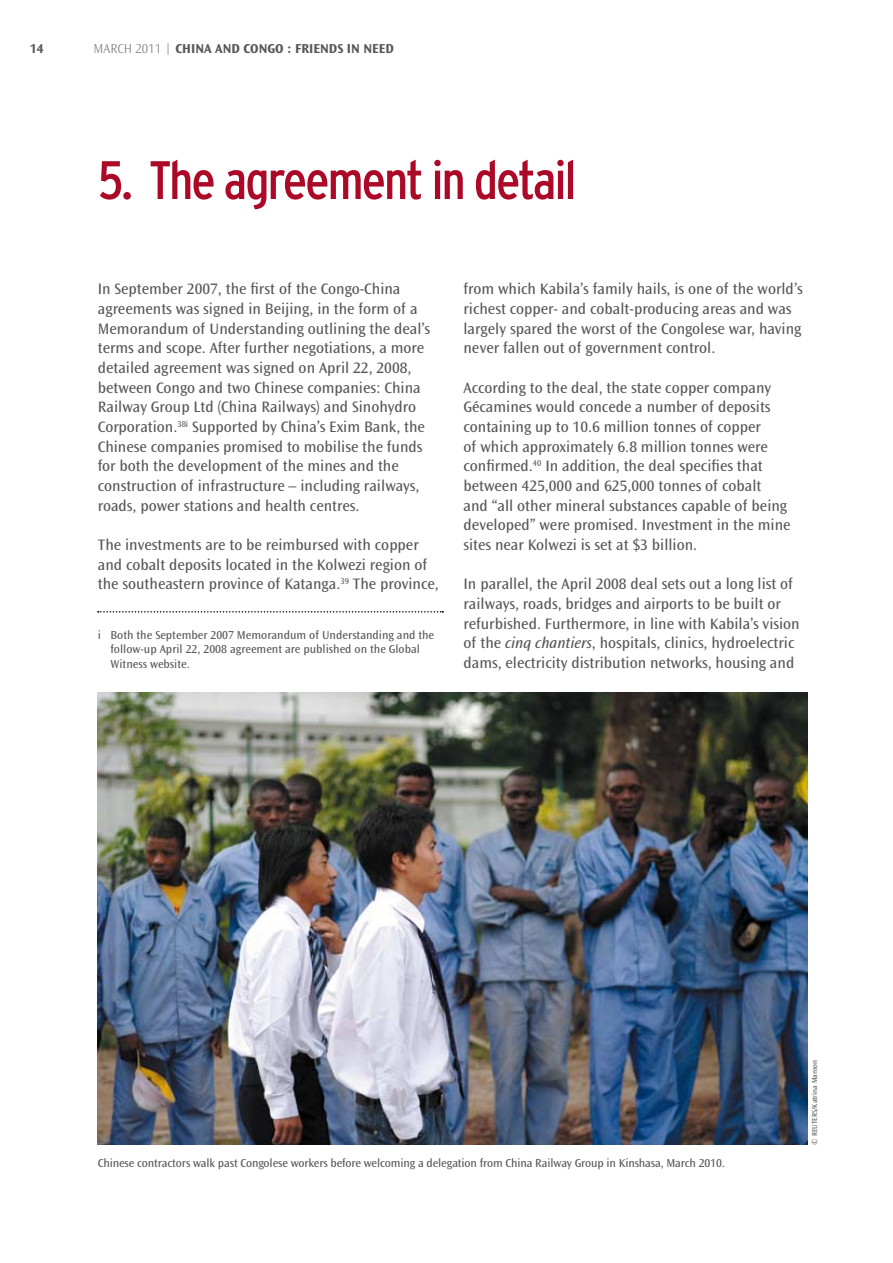
<style>
.page{position:relative;width:893px;height:1263px;background:#fff}
.page>*{position:absolute;margin:0;border:0;box-sizing:border-box;transform-origin:0 0}
.t1{font:condensed 54px "Interstate";letter-spacing:-.035em;color:#ac0929}
.t2{font:15.75px/19.6px "Ocean Sans";color:#58585a}
.t3{font:700 13.5px "Ocean Sans";color:#58585a}
.t4{font:12px/14.4px "Ocean Sans";color:#58585a}
.t5{font:7.5px "Ocean Sans";color:#58585a}
.s1{font-weight:300;color:#878889}
.s2{font-style:italic}
</style>
<div class="page">
<img style="left:98px;top:692px;width:710px;height:452px">
<svg style="left:98px;top:611px;width:345px;height:1px"></svg>
<p class="t3" style="left:30px;top:41px;width:15px">14</p>
<p class="t3" style="left:94px;top:41px;width:302px"><span class="s1">MARCH 2011 |</span> CHINA AND CONGO : FRIENDS IN NEED</p>
<h1 class="t1" style="left:98px;top:150px;width:480px">5. The agreement in detail</h1>
<p class="t2" style="left:98px;top:279px;width:334px">In September 2007, the first of the Congo-China agreements was signed in Beijing, in the form of a Memorandum of Understanding outlining the deal’s terms and scope. After further negotiations, a more detailed agreement was signed on April 22, 2008, between Congo and two Chinese companies: China Railway Group Ltd (China Railways) and Sinohydro Corporation.<sup>38i</sup> Supported by China’s Exim Bank, the Chinese companies promised to mobilise the funds for both the development of the mines and the construction of infrastructure – including railways, roads, power stations and health centres.</p>
<p class="t2" style="left:98px;top:535px;width:343px">The investments are to be reimbursed with copper and cobalt deposits located in the Kolwezi region of the southeastern province of Katanga.<sup>39</sup> The province,</p>
<p class="t4" style="left:111px;top:628px;width:325px;text-indent:-13px">i Both the September 2007 Memorandum of Understanding and the follow-up April 22, 2008 agreement are published on the Global<br>Witness website.</p>
<p class="t2" style="left:463px;top:279px;width:341px">from which Kabila’s family hails, is one of the world’s richest copper- and cobalt-producing areas and was largely spared the worst of the Congolese war, having never fallen out of government control.</p>
<p class="t2" style="left:463px;top:378px;width:329px">According to the deal, the state copper company Gécamines would concede a number of deposits containing up to 10.6 million tonnes of copper<br>of which approximately 6.8 million tonnes were confirmed.<sup>40</sup> In addition, the deal specifies that between 425,000 and 625,000 tonnes of cobalt<br>and “all other mineral substances capable of being developed” were promised. Investment in the mine sites near Kolwezi is set at $3 billion.</p>
<p class="t2" style="left:463px;top:575px;width:338px">In parallel, the April 2008 deal sets out a long list of railways, roads, bridges and airports to be built or refurbished. Furthermore, in line with Kabila’s vision of the <span class="s2">cinq chantiers</span>, hospitals, clinics, hydroelectric dams, electricity distribution networks, housing and</p>
<p class="t4" style="left:98px;top:1155px;width:629px">Chinese contractors walk past Congolese workers before welcoming a delegation from China Railway Group in Kinshasa, March 2010.</p>
<p class="t5" style="left:810px;top:1144px;width:86px;rotate:-90deg">© REUTERS/Katrina Manson</p>
</div>
